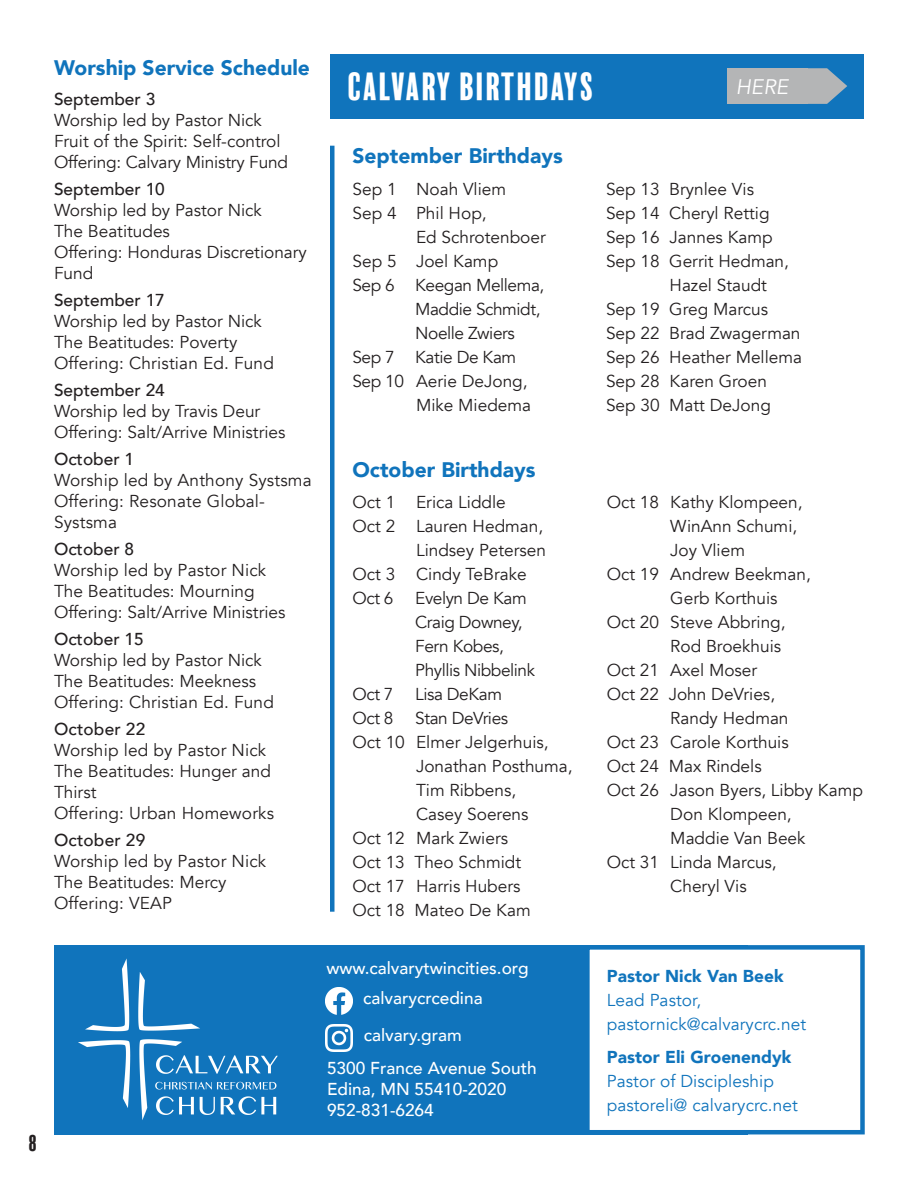
<style>
.page{position:relative;width:918px;height:1188px;background:#fff}
.page>*{position:absolute;margin:0;border:0;box-sizing:border-box;transform-origin:0 0}
.t1{font:36px "Balboa Plus Fill";color:#fff}
.t2{font:900 21px "Avenir";color:#1074bc}
.t3{font:italic 21px "Avenir";color:#fff}
.t4{font:21px "Balboa Plus Fill";color:#231f20}
.t5{font:17.25px/21px "Avenir";color:#231f20}
.t6{font:17.25px/24px "Avenir";letter-spacing:-.025em;color:#231f20}
.t7{font:500 17.25px "Avenir";color:#fff}
.t8{font:500 17.25px "Avenir";color:#231f20}
.t9{font:17.25px "Avenir";letter-spacing:.005em;color:#1074bc}
.t10{font:900 17.25px "Avenir";letter-spacing:.005em;color:#1074bc}
</style>
<div class="page">
<div style="left:330px;top:54px;width:534px;height:65px;background:#1074bc"></div>
<svg style="left:808px;top:68px;width:39px;height:36px"></svg>
<div style="left:728px;top:68px;width:80px;height:36px;background:#b4b5b6"></div>
<hr style="left:330px;top:146px;width:4px;height:766px;background:#1074bc">
<div style="left:55px;top:945px;width:693px;height:189px;background:#1074bc"></div>
<img style="left:76px;top:958px;width:216px;height:177px">
<img style="left:325px;top:1024px;width:27px;height:27px">
<div style="left:585px;top:945px;width:280px;height:189px;background:#fff;border:4px solid #1074bc"></div>
<img style="left:326px;top:987px;width:26px;height:27px">
<p class="t2" style="left:54px;top:50px;width:257px">Worship Service Schedule</p>
<p class="t8" style="left:54px;top:84px;width:103px">September 3</p>
<p class="t5" style="left:54px;top:110px;width:209px">Worship led by Pastor Nick</p>
<p class="t5" style="left:54px;top:131px;width:228px">Fruit of the Spirit: Self-control</p>
<p class="t5" style="left:54px;top:152px;width:236px">Offering: Calvary Ministry Fund</p>
<p class="t8" style="left:54px;top:174px;width:112px">September 10</p>
<p class="t5" style="left:54px;top:200px;width:209px">Worship led by Pastor Nick<br>The Beatitudes</p>
<p class="t5" style="left:54px;top:242px;width:254px">Offering: Honduras Discretionary<br>Fund</p>
<p class="t8" style="left:54px;top:285px;width:112px">September 17</p>
<p class="t5" style="left:54px;top:311px;width:209px">Worship led by Pastor Nick<br>The Beatitudes: Poverty</p>
<p class="t5" style="left:54px;top:353px;width:221px">Offering: Christian Ed. Fund</p>
<p class="t8" style="left:54px;top:375px;width:112px">September 24</p>
<p class="t5" style="left:54px;top:401px;width:208px">Worship led by Travis Deur</p>
<p class="t5" style="left:54px;top:422px;width:233px">Offering: Salt/Arrive Ministries</p>
<p class="t8" style="left:54px;top:444px;width:82px">October 1</p>
<p class="t5" style="left:54px;top:470px;width:259px">Worship led by Anthony Systsma</p>
<p class="t5" style="left:54px;top:491px;width:213px">Offering: Resonate Global-<br>Systsma</p>
<p class="t8" style="left:54px;top:534px;width:82px">October 8</p>
<p class="t5" style="left:54px;top:560px;width:214px">Worship led by Pastor Nick</p>
<p class="t5" style="left:54px;top:581px;width:202px">The Beatitudes: Mourning</p>
<p class="t5" style="left:54px;top:602px;width:233px">Offering: Salt/Arrive Ministries</p>
<p class="t8" style="left:54px;top:624px;width:91px">October 15</p>
<p class="t5" style="left:54px;top:650px;width:209px">Worship led by Pastor Nick</p>
<p class="t5" style="left:54px;top:671px;width:204px">The Beatitudes: Meekness</p>
<p class="t5" style="left:54px;top:692px;width:221px">Offering: Christian Ed. Fund</p>
<p class="t8" style="left:54px;top:714px;width:93px">October 22</p>
<p class="t5" style="left:54px;top:740px;width:214px">Worship led by Pastor Nick</p>
<p class="t5" style="left:54px;top:761px;width:218px">The Beatitudes: Hunger and<br>Thirst</p>
<p class="t5" style="left:54px;top:803px;width:222px">Offering: Urban Homeworks</p>
<p class="t8" style="left:54px;top:825px;width:93px">October 29</p>
<p class="t5" style="left:54px;top:851px;width:214px">Worship led by Pastor Nick</p>
<p class="t5" style="left:54px;top:872px;width:174px">The Beatitudes: Mercy</p>
<p class="t5" style="left:54px;top:893px;width:120px">Offering: VEAP</p>
<p class="t1" style="left:348px;top:67px;width:249px">CALVARY BIRTHDAYS</p>
<p class="t3" style="left:736px;top:74px;width:54px">HERE</p>
<p class="t2" style="left:352px;top:138px;width:212px">September Birthdays</p>
<p class="t5" style="left:352px;top:179px;width:155px">Sep 1 Noah Vliem</p>
<p class="t5" style="left:352px;top:203px;width:136px">Sep 4 Phil Hop,</p>
<p class="t5" style="left:416px;top:227px;width:131px">Ed Schrotenboer</p>
<p class="t5" style="left:352px;top:251px;width:147px">Sep 5 Joel Kamp</p>
<p class="t6" style="left:352px;top:274px;width:193px">Sep 6 Keegan Mellema,</p>
<p class="t6" style="left:415px;top:298px;width:127px">Maddie Schmidt,</p>
<p class="t6" style="left:415px;top:322px;width:101px">Noelle Zwiers</p>
<p class="t6" style="left:352px;top:346px;width:165px">Sep 7 Katie De Kam</p>
<p class="t5" style="left:352px;top:371px;width:177px">Sep 10 Aerie DeJong,</p>
<p class="t5" style="left:416px;top:395px;width:117px">Mike Miedema</p>
<p class="t2" style="left:352px;top:451px;width:185px">October Birthdays</p>
<p class="t5" style="left:352px;top:492px;width:155px">Oct 1 Erica Liddle</p>
<p class="t5" style="left:352px;top:516px;width:192px">Oct 2 Lauren Hedman,</p>
<p class="t5" style="left:416px;top:540px;width:132px">Lindsey Petersen</p>
<p class="t5" style="left:352px;top:564px;width:176px">Oct 3 Cindy TeBrake</p>
<p class="t5" style="left:352px;top:588px;width:43px">Oct 6</p>
<p class="t6" style="left:415px;top:586px;width:113px">Evelyn De Kam</p>
<p class="t6" style="left:415px;top:610px;width:109px">Craig Downey,<br>Fern Kobes,</p>
<p class="t6" style="left:415px;top:658px;width:121px">Phyllis Nibbelink</p>
<p class="t5" style="left:352px;top:684px;width:43px">Oct 7</p>
<p class="t6" style="left:415px;top:682px;width:88px">Lisa DeKam</p>
<p class="t5" style="left:352px;top:708px;width:43px">Oct 8</p>
<p class="t6" style="left:415px;top:706px;width:94px">Stan DeVries</p>
<p class="t5" style="left:352px;top:732px;width:198px">Oct 10 Elmer Jelgerhuis,</p>
<p class="t5" style="left:416px;top:756px;width:158px">Jonathan Posthuma,</p>
<p class="t5" style="left:416px;top:778px;width:114px;line-height:24px">Tim Ribbens,<br>Casey Soerens</p>
<p class="t5" style="left:352px;top:828px;width:157px">Oct 12 Mark Zwiers</p>
<p class="t5" style="left:352px;top:852px;width:170px">Oct 13 Theo Schmidt</p>
<p class="t5" style="left:352px;top:876px;width:169px">Oct 17 Harris Hubers</p>
<p class="t5" style="left:352px;top:900px;width:180px">Oct 18 Mateo De Kam</p>
<p class="t5" style="left:606px;top:179px;width:150px">Sep 13 Brynlee Vis</p>
<p class="t5" style="left:606px;top:203px;width:165px">Sep 14 Cheryl Rettig</p>
<p class="t5" style="left:606px;top:227px;width:168px">Sep 16 Jannes Kamp</p>
<p class="t5" style="left:606px;top:251px;width:185px">Sep 18 Gerrit Hedman,</p>
<p class="t5" style="left:670px;top:275px;width:99px">Hazel Staudt</p>
<p class="t5" style="left:606px;top:299px;width:164px">Sep 19 Greg Marcus</p>
<p class="t5" style="left:606px;top:323px;width:196px">Sep 22 Brad Zwagerman</p>
<p class="t5" style="left:606px;top:347px;width:198px">Sep 26 Heather Mellema</p>
<p class="t5" style="left:606px;top:371px;width:163px">Sep 28 Karen Groen</p>
<p class="t5" style="left:606px;top:395px;width:166px">Sep 30 Matt DeJong</p>
<p class="t5" style="left:607px;top:492px;width:197px">Oct 18 Kathy Klompeen,</p>
<p class="t5" style="left:670px;top:516px;width:128px">WinAnn Schumi,</p>
<p class="t5" style="left:670px;top:540px;width:76px">Joy Vliem</p>
<p class="t5" style="left:607px;top:564px;width:206px">Oct 19 Andrew Beekman,</p>
<p class="t5" style="left:670px;top:588px;width:109px">Gerb Korthuis</p>
<p class="t5" style="left:607px;top:612px;width:180px">Oct 20 Steve Abbring,</p>
<p class="t5" style="left:670px;top:636px;width:112px">Rod Broekhuis</p>
<p class="t5" style="left:607px;top:660px;width:152px">Oct 21 Axel Moser</p>
<p class="t5" style="left:607px;top:684px;width:170px">Oct 22 John DeVries,</p>
<p class="t5" style="left:670px;top:708px;width:120px">Randy Hedman</p>
<p class="t5" style="left:607px;top:732px;width:184px">Oct 23 Carole Korthuis</p>
<p class="t5" style="left:607px;top:756px;width:156px">Oct 24 Max Rindels</p>
<p class="t5" style="left:607px;top:778px;width:258px;line-height:24px;text-align:center">Oct 26 Jason Byers, Libby Kamp<br>Don Klompeen,</p>
<p class="t5" style="left:670px;top:828px;width:137px">Maddie Van Beek</p>
<p class="t5" style="left:670px;top:850px;width:108px;line-height:24px;text-indent:-64px">Oct 31 Linda Marcus,<br>Cheryl Vis</p>
<p class="t4" style="left:29px;top:1131px;width:11px">8</p>
<p class="t7" style="left:326px;top:953px;width:204px">www.calvarytwincities.org</p>
<p class="t7" style="left:363px;top:984px;width:121px">calvarycrcedina</p>
<p class="t7" style="left:364px;top:1020px;width:100px">calvary.gram</p>
<p class="t7" style="left:327px;top:1053px;width:211px">5300 France Avenue South</p>
<p class="t7" style="left:327px;top:1074px;width:181px">Edina, MN 55410-2020</p>
<p class="t7" style="left:327px;top:1095px;width:108px">952-831-6264</p>
<p class="t10" style="left:607px;top:961px;width:179px">Pastor Nick Van Beek</p>
<p class="t9" style="left:607px;top:989px;width:96px">Lead Pastor,</p>
<p class="t9" style="left:607px;top:1013px;width:201px">pastornick@calvarycrc.net</p>
<p class="t10" style="left:607px;top:1042px;width:186px">Pastor Eli Groenendyk</p>
<p class="t9" style="left:607px;top:1070px;width:169px">Pastor of Discipleship</p>
<p class="t9" style="left:607px;top:1094px;width:193px">pastoreli@ calvarycrc.net</p>
</div>
